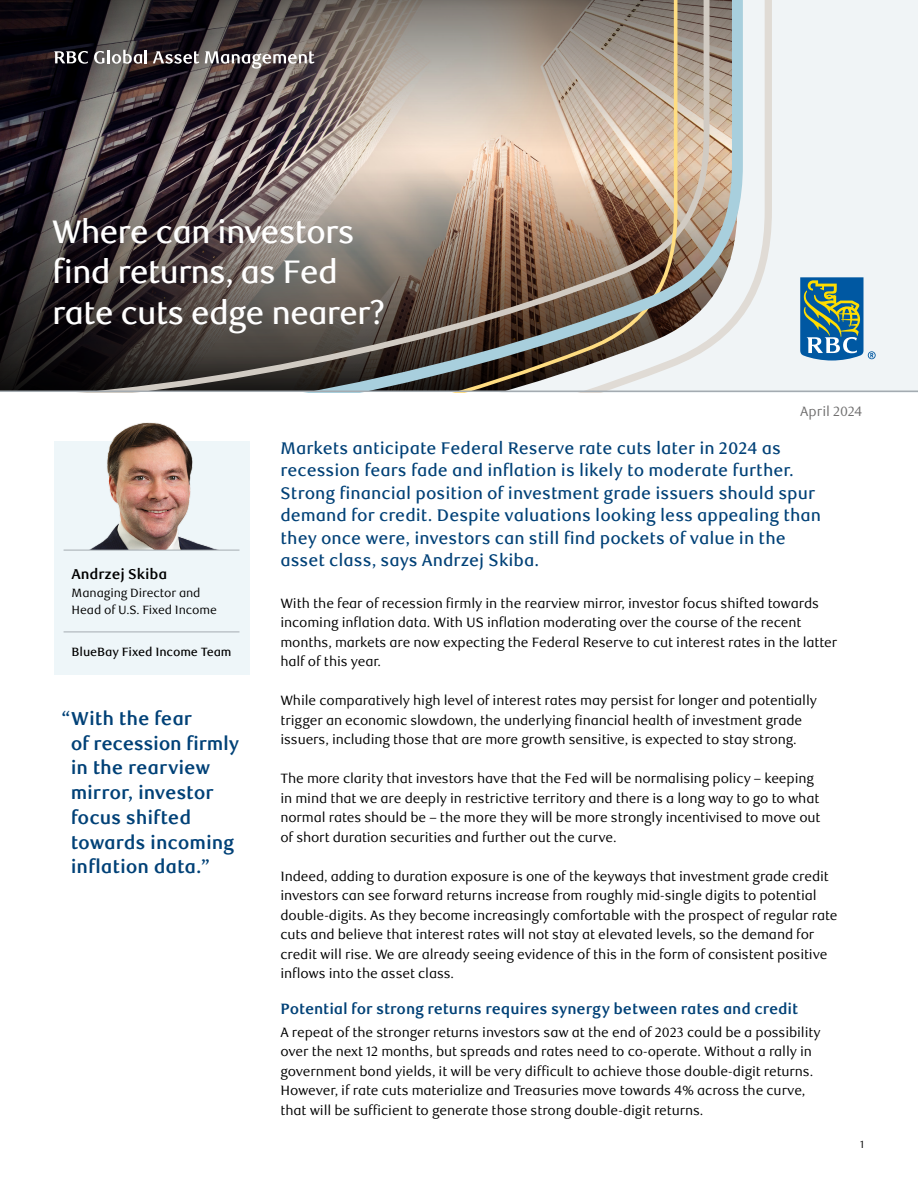
<style>
.page{position:relative;width:918px;height:1188px;background:#fff}
.page>*{position:absolute;margin:0;border:0;box-sizing:border-box;transform-origin:0 0}
.t1{font:500 32.55px/40.5px "RBC Display";letter-spacing:-.01em;color:#fff}
.Factsheet__Call-out{font:700 18.75px/24.8px "RBC Text";letter-spacing:-.01em;color:#004177}
.Factsheet__Body_Copy{font:500 16.8px/22.5px "RBC Text";color:#004177}
.Factsheet__Body_Copy-2{font:700 15px "RBC Text";letter-spacing:-.005em;color:#004177}
.Factsheet__Body_Copy-3{font:700 14.25px "RBC Text";letter-spacing:-.01em;color:#000}
.Factsheet__Body_Copy-4{font:13.5px/19.5px "RBC Text";letter-spacing:-.01em;color:#000}
.t2{font:13.5px "RBC Text";letter-spacing:-.01em;color:#706f6f}
.Factsheet__Body_Copy-5{font:12px/16.5px "RBC Text";letter-spacing:-.01em;color:#000}
.Factsheet__Body_Copy-6{font:500 12px "RBC Text";letter-spacing:-.01em;color:#000}
.t3{font:10.5px "RBC Text";color:#000}
</style>
<div class="page">
<svg style="left:0;top:168px;width:74px;height:223px;background:#231f22"></svg>
<svg style="left:0;top:0;width:74px;height:151px;background:#120d13"></svg>
<div style="left:74px;top:0;width:844px;height:392px;background:#f0f4f6"></div>
<svg style="left:743px;top:0;width:29px;height:391px"></svg>
<img style="left:74px;top:0;width:669px;height:391px">
<svg style="left:800px;top:277px;width:76px;height:84px"></svg>
<hr style="left:0;top:391px;width:918px;height:1px;background:#a4abb1">
<div style="left:54px;top:441px;width:196px;height:233px;background:#eef6f9"></div>
<img style="left:83px;top:422px;width:136px;height:128px">
<hr style="left:64px;top:550px;width:175px;height:1px;background:#a4abb1">
<hr style="left:64px;top:632px;width:175px;height:1px;background:#a4abb1">
<svg style="left:54px;top:51px;width:34px;height:13px"></svg>
<svg style="left:94px;top:50px;width:53px;height:14px"></svg>
<svg style="left:153px;top:51px;width:46px;height:13px"></svg>
<svg style="left:205px;top:51px;width:109px;height:18px"></svg>
<h1 class="t1" style="left:52px;top:212px;width:334px">Where can investors find returns, as Fed rate cuts edge nearer?</h1>
<p class="Factsheet__Body_Copy-3" style="left:72px;top:566px;width:97px">Andrzej Skiba</p>
<p class="Factsheet__Body_Copy-5" style="left:72px;top:585px;width:147px">Managing Director and<br>Head of U.S. Fixed Income</p>
<p class="Factsheet__Body_Copy-6" style="left:72px;top:645px;width:161px">BlueBay Fixed Income Team</p>
<p class="Factsheet__Call-out" style="left:71px;top:707px;width:170px;text-indent:-9px">“With the fear<br>of recession firmly in the rearview mirror, investor focus shifted towards incoming inflation data.”</p>
<p class="t2" style="left:800px;top:403px;width:64px">April 2024</p>
<p class="Factsheet__Body_Copy" style="left:280px;top:437px;width:542px">Markets anticipate Federal Reserve rate cuts later in 2024 as recession fears fade and inflation is likely to moderate further.<br>Strong financial position of investment grade issuers should spur demand for credit. Despite valuations looking less appealing than they once were, investors can still find pockets of value in the asset class, says Andrzej Skiba.</p>
<p class="Factsheet__Body_Copy-4" style="left:280px;top:594px;width:559px">With the fear of recession firmly in the rearview mirror, investor focus shifted towards incoming inflation data. With US inflation moderating over the course of the recent months, markets are now expecting the Federal Reserve to cut interest rates in the latter half of this year.</p>
<p class="Factsheet__Body_Copy-4" style="left:280px;top:691px;width:538px">While comparatively high level of interest rates may persist for longer and potentially trigger an economic slowdown, the underlying financial health of investment grade issuers, including those that are more growth sensitive, is expected to stay strong.</p>
<p class="Factsheet__Body_Copy-4" style="left:280px;top:769px;width:542px">The more clarity that investors have that the Fed will be normalising policy – keeping in mind that we are deeply in restrictive territory and there is a long way to go to what normal rates should be – the more they will be more strongly incentivised to move out of short duration securities and further out the curve.</p>
<p class="Factsheet__Body_Copy-4" style="left:280px;top:867px;width:559px">Indeed, adding to duration exposure is one of the keyways that investment grade credit investors can see forward returns increase from roughly mid-single digits to potential double-digits. As they become increasingly comfortable with the prospect of regular rate cuts and believe that interest rates will not stay at elevated levels, so the demand for credit will rise. We are already seeing evidence of this in the form of consistent positive inflows into the asset class.</p>
<p class="Factsheet__Body_Copy-2" style="left:280px;top:1000px;width:519px">Potential for strong returns requires synergy between rates and credit</p>
<p class="Factsheet__Body_Copy-4" style="left:280px;top:1023px;width:542px">A repeat of the stronger returns investors saw at the end of 2023 could be a possibility over the next 12 months, but spreads and rates need to co-operate. Without a rally in government bond yields, it will be very difficult to achieve those double-digit returns.<br>However, if rate cuts materialize and Treasuries move towards 4% across the curve, that will be sufficient to generate those strong double-digit returns.</p>
<p class="t3" style="left:860px;top:1138px;width:5px">1</p>
</div>
